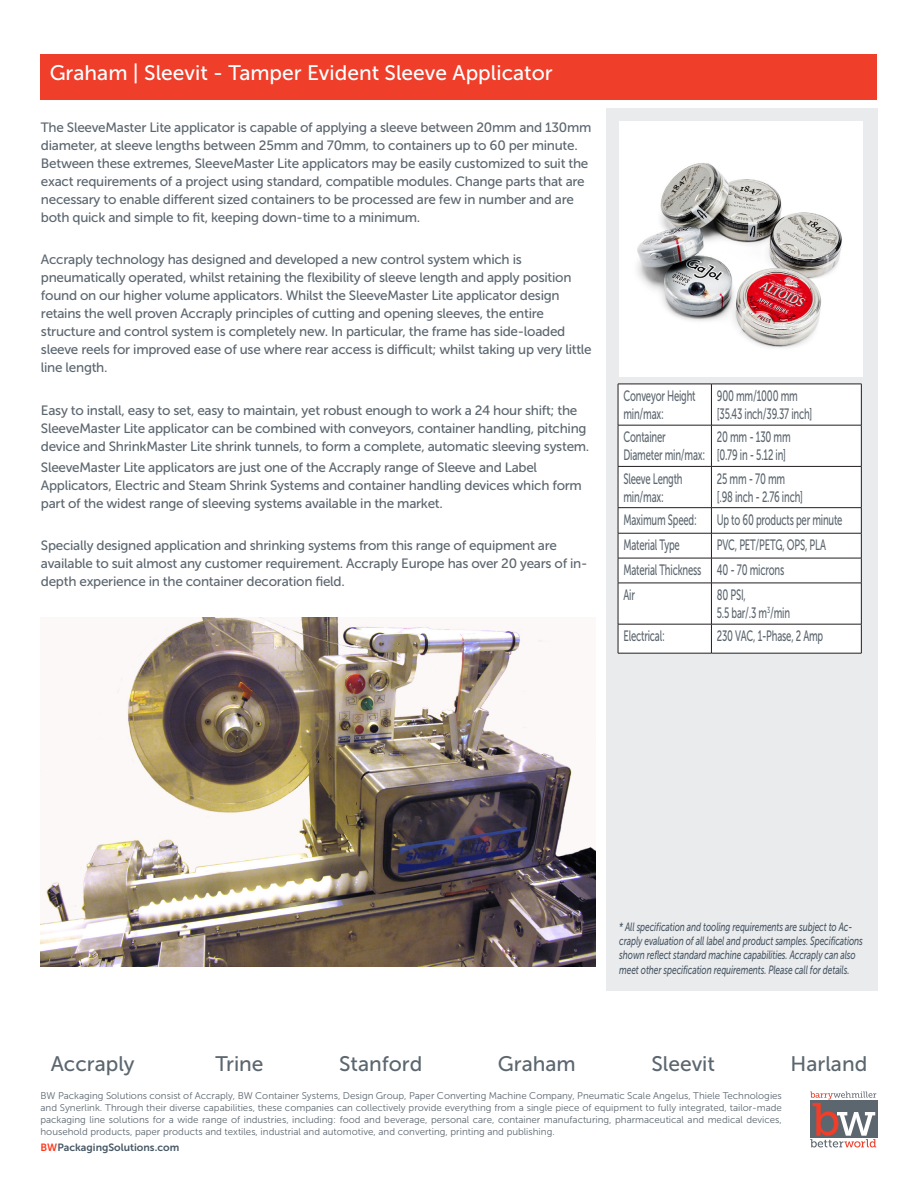
<style>
.page{position:relative;width:918px;height:1188px;background:#fff}
.page>*{position:absolute;margin:0;border:0;box-sizing:border-box;transform-origin:0 0}
.Page_2_Heading{font:21px "Museo Sans 500";color:#fff}
.t1{font:21px "Museo Sans 500";color:#5c666f}
.Page_2_Table_cells{font:15px/18px "Museo Sans 500";letter-spacing:-.02em;color:#5c666f;scale:.63 1}
.Page_2_Body{font:13.5px/18px "Museo Sans 500";letter-spacing:-.02em;color:#5c666f}
.Speed_Warning{font:italic 12px/14.4px "Museo Sans 500";letter-spacing:-.01em;color:#485865;scale:.7 1}
.t2{font:10.5px "Museo Sans 700";color:#475865}
.t3{font:9.75px/12px "Museo Sans 300";color:#5c666f;text-align:justify}
.s1{color:#ff3a1e}
</style>
<div class="page">
<div style="left:40px;top:54px;width:838px;height:45px;background:#ef3e29"></div>
<div style="left:606px;top:108px;width:272px;height:882px;background:#eaebed"></div>
<div style="left:810px;top:1101px;width:68px;height:37px;background:#5c666f"></div>
<svg style="left:810px;top:1092px;width:66px;height:56px"></svg>
<div style="left:619px;top:385px;width:242px;height:268px;background:#fff"></div>
<hr style="left:618px;top:384px;width:93px;height:1px;background:#231f20">
<hr style="left:618px;top:384px;width:1px;height:41px;background:#231f20">
<hr style="left:711px;top:384px;width:151px;height:1px;background:#231f20">
<hr style="left:711px;top:384px;width:1px;height:41px;background:#231f20">
<hr style="left:861px;top:384px;width:1px;height:41px;background:#231f20">
<hr style="left:618px;top:425px;width:93px;height:1px;background:#231f20">
<hr style="left:618px;top:425px;width:1px;height:41px;background:#231f20">
<hr style="left:711px;top:425px;width:151px;height:1px;background:#231f20">
<hr style="left:711px;top:425px;width:1px;height:41px;background:#231f20">
<hr style="left:861px;top:425px;width:1px;height:41px;background:#231f20">
<hr style="left:618px;top:466px;width:93px;height:1px;background:#231f20">
<hr style="left:618px;top:467px;width:1px;height:40px;background:#231f20">
<hr style="left:711px;top:466px;width:151px;height:1px;background:#231f20">
<hr style="left:711px;top:467px;width:1px;height:40px;background:#231f20">
<hr style="left:861px;top:467px;width:1px;height:40px;background:#231f20">
<hr style="left:618px;top:507px;width:93px;height:1px;background:#231f20">
<hr style="left:711px;top:507px;width:151px;height:1px;background:#231f20">
<hr style="left:618px;top:533px;width:93px;height:1px;background:#231f20">
<hr style="left:711px;top:533px;width:151px;height:1px;background:#231f20">
<hr style="left:618px;top:558px;width:93px;height:1px;background:#231f20">
<svg style="left:618px;top:508px;width:1px;height:75px"></svg>
<hr style="left:711px;top:558px;width:151px;height:1px;background:#231f20">
<svg style="left:711px;top:508px;width:1px;height:75px"></svg>
<svg style="left:861px;top:508px;width:1px;height:75px"></svg>
<hr style="left:618px;top:583px;width:93px;height:1px;background:#231f20">
<hr style="left:618px;top:583px;width:1px;height:41px;background:#231f20">
<hr style="left:711px;top:583px;width:151px;height:1px;background:#231f20">
<hr style="left:711px;top:583px;width:1px;height:41px;background:#231f20">
<hr style="left:861px;top:583px;width:1px;height:41px;background:#231f20">
<hr style="left:618px;top:624px;width:93px;height:1px;background:#231f20">
<svg style="left:618px;top:624px;width:1px;height:29px"></svg>
<hr style="left:711px;top:624px;width:151px;height:1px;background:#231f20">
<svg style="left:711px;top:624px;width:1px;height:29px"></svg>
<svg style="left:861px;top:624px;width:1px;height:29px"></svg>
<hr style="left:618px;top:653px;width:93px;height:1px;background:#231f20">
<hr style="left:711px;top:653px;width:151px;height:1px;background:#231f20">
<img style="left:619px;top:122px;width:244px;height:255px">
<img style="left:41px;top:618px;width:554px;height:349px">
<p class="Page_2_Heading" style="left:50px;top:61px;width:505px">Graham | Sleevit - Tamper Evident Sleeve Applicator</p>
<p class="Page_2_Body" style="left:41px;top:118px;width:552px">The SleeveMaster Lite applicator is capable of applying a sleeve between 20mm and 130mm diameter, at sleeve lengths between 25mm and 70mm, to containers up to 60 per minute.<br>Between these extremes, SleeveMaster Lite applicators may be easily customized to suit the exact requirements of a project using standard, compatible modules. Change parts that are necessary to enable different sized containers to be processed are few in number and are both quick and simple to fit, keeping down-time to a minimum.</p>
<p class="Page_2_Body" style="left:41px;top:251px;width:552px">Accraply technology has designed and developed a new control system which is pneumatically operated, whilst retaining the flexibility of sleeve length and apply position found on our higher volume applicators. Whilst the SleeveMaster Lite applicator design retains the well proven Accraply principles of cutting and opening sleeves, the entire structure and control system is completely new. In particular, the frame has side-loaded sleeve reels for improved ease of use where rear access is difficult; whilst taking up very little line length.</p>
<p class="Page_2_Body" style="left:41px;top:401px;width:550px">Easy to install, easy to set, easy to maintain, yet robust enough to work a 24 hour shift; the<br>SleeveMaster Lite applicator can be combined with conveyors, container handling, pitching device and ShrinkMaster Lite shrink tunnels, to form a complete, automatic sleeving system.</p>
<p class="Page_2_Body" style="left:41px;top:458px;width:543px">SleeveMaster Lite applicators are just one of the Accraply range of Sleeve and Label<br>Applicators, Electric and Steam Shrink Systems and container handling devices which form part of the widest range of sleeving systems available in the market.</p>
<p class="Page_2_Body" style="left:41px;top:537px;width:548px">Specially designed application and shrinking systems from this range of equipment are available to suit almost any customer requirement. Accraply Europe has over 20 years of in&shy;depth experience in the container decoration field.</p>
<p class="Page_2_Table_cells" style="left:623px;top:387px;width:116px">Conveyor Height</p>
<p class="Page_2_Table_cells" style="left:623px;top:405px;width:66px">min/max:</p>
<p class="Page_2_Table_cells" style="left:717px;top:387px;width:130px">900 mm/1000 mm</p>
<p class="Page_2_Table_cells" style="left:717px;top:405px;width:153px">[35.43 inch/39.37 inch]</p>
<p class="Page_2_Table_cells" style="left:623px;top:428px;width:131px">Container<br>Diameter min/max:</p>
<p class="Page_2_Table_cells" style="left:717px;top:428px;width:119px">20 mm - 130 mm</p>
<p class="Page_2_Table_cells" style="left:717px;top:446px;width:111px">[0.79 in - 5.12 in]</p>
<p class="Page_2_Table_cells" style="left:623px;top:470px;width:95px">Sleeve Length</p>
<p class="Page_2_Table_cells" style="left:623px;top:488px;width:66px">min/max:</p>
<p class="Page_2_Table_cells" style="left:717px;top:470px;width:110px">25 mm - 70 mm</p>
<p class="Page_2_Table_cells" style="left:717px;top:488px;width:138px">[.98 inch - 2.76 inch]</p>
<p class="Page_2_Table_cells" style="left:623px;top:511px;width:118px">Maximum Speed:</p>
<p class="Page_2_Table_cells" style="left:717px;top:511px;width:201px">Up to 60 products per minute</p>
<p class="Page_2_Table_cells" style="left:623px;top:536px;width:91px">Material Type</p>
<p class="Page_2_Table_cells" style="left:717px;top:536px;width:175px">PVC, PET/PETG, OPS, PLA</p>
<p class="Page_2_Table_cells" style="left:623px;top:561px;width:125px">Material Thickness</p>
<p class="Page_2_Table_cells" style="left:717px;top:561px;width:109px">40 - 70 microns</p>
<p class="Page_2_Table_cells" style="left:623px;top:586px;width:20px">Air</p>
<p class="Page_2_Table_cells" style="left:717px;top:586px;width:48px">80 PSI,</p>
<p class="Page_2_Table_cells" style="left:717px;top:604px;width:118px">5.5 bar/.3 m<sup>3</sup>/min</p>
<p class="Page_2_Table_cells" style="left:623px;top:627px;width:67px">Electrical:</p>
<p class="Page_2_Table_cells" style="left:717px;top:627px;width:170px">230 VAC, 1-Phase, 2 Amp</p>
<p class="Speed_Warning" style="left:619px;top:919px;width:350px">* All specification and tooling requirements are subject to Ac&shy;craply evaluation of all label and product samples. Specifications shown reflect standard machine capabilities. Accraply can also meet other specification requirements. Please call for details.</p>
<h1 class="t1" style="left:51px;top:1052px;width:85px">Accraply</h1>
<h1 class="t1" style="left:216px;top:1052px;width:49px">Trine</h1>
<h1 class="t1" style="left:339px;top:1052px;width:85px">Stanford</h1>
<h1 class="t1" style="left:498px;top:1052px;width:79px">Graham</h1>
<h1 class="t1" style="left:651px;top:1052px;width:65px">Sleevit</h1>
<h1 class="t1" style="left:791px;top:1052px;width:78px">Harland</h1>
<p class="t3" style="left:40px;top:1090px;width:743px">BW Packaging Solutions consist of Accraply, BW Container Systems, Design Group, Paper Converting Machine Company, Pneumatic Scale Angelus, Thiele Technologies and Synerlink. Through their diverse capabilities, these companies can collectively provide everything from a single piece of equipment to fully integrated, tailor-made packaging line solutions for a wide range of industries, including: food and beverage, personal care, container manufacturing, pharmaceutical and medical devices, household products, paper products and textiles, industrial and automotive, and converting, printing and publishing.</p>
<p class="t2" style="left:40px;top:1142px;width:140px"><span class="s1">BW</span>PackagingSolutions.com</p>
</div>
